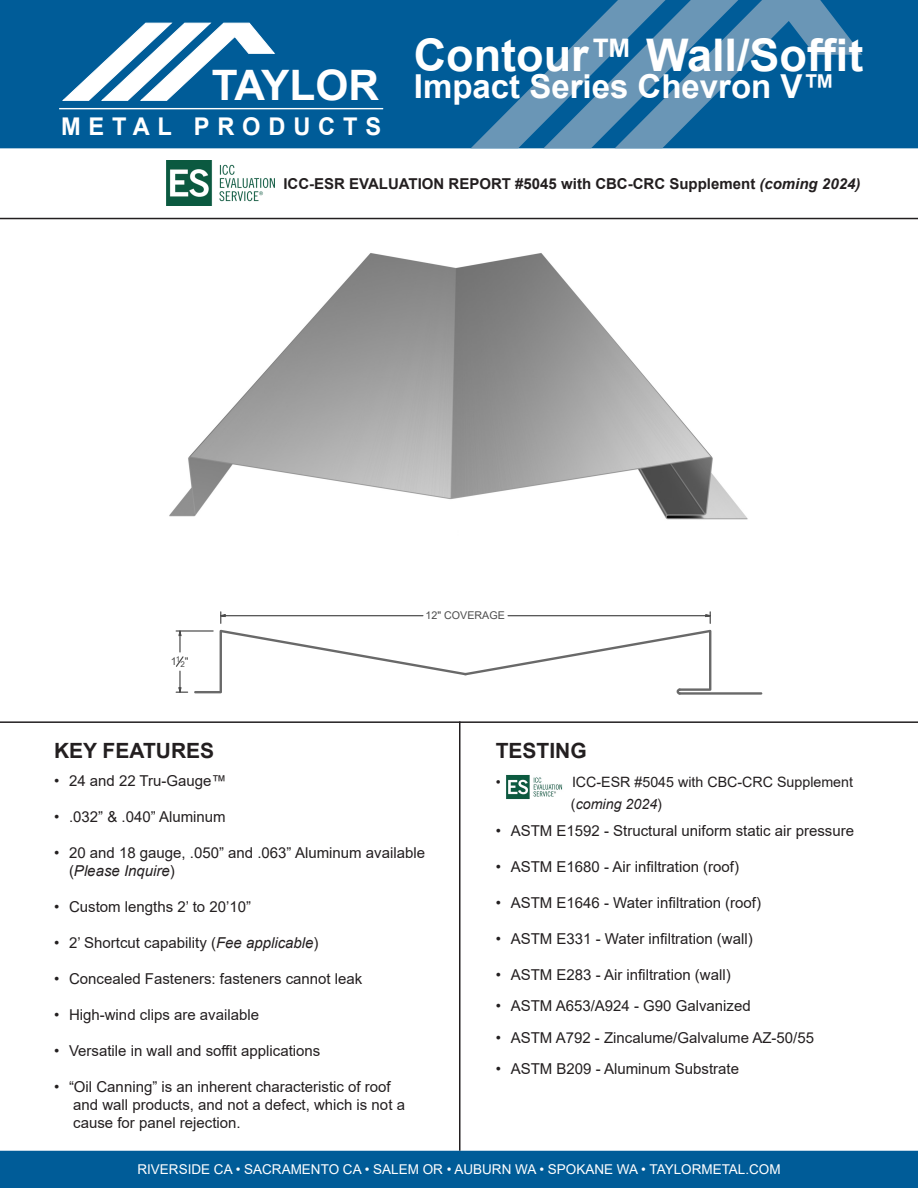
<style>
.page{position:relative;width:918px;height:1188px;background:#fff}
.page>*{position:absolute;margin:0;border:0;box-sizing:border-box;transform-origin:0 0}
.t1{font:700 45px "Arial";color:#fff}
.t2{font:700 42px "Arial";color:#fff}
.t3{font:700 33px "Arial";color:#fff}
.t4{font:700 24.45px "Arial";letter-spacing:.33em;color:#fff}
.t5{font:700 21px "Arial";color:#231f20}
.t6{font:15px/18px "Arial";color:#231f20}
.t7{font:700 15px "Arial";color:#231f20}
.t8{font:14.25px/21.6px "Arial";color:#231f20}
.t9{font:13.5px "Arial";color:#fff}
.t10{font:10.65px "Arial";color:#4c4c4c}
.t11{font:7.95px "Arial";color:#4c4c4c}
.s1{font-style:italic}
</style>
<div class="page">
<div style="left:0;top:0;width:918px;height:148px;background:#005c98"></div>
<svg style="left:471px;top:0;width:391px;height:148px;background:#2a73a4"></svg>
<svg style="left:62px;top:23px;width:213px;height:78px"></svg>
<hr style="left:59px;top:108px;width:324px;height:1px;background:#fff">
<div style="left:0;top:1151px;width:918px;height:37px;background:#005c98"></div>
<hr style="left:680px;top:692px;width:81px;height:3px;background:#696969">
<svg style="left:175px;top:612px;width:542px;height:83px"></svg>
<img style="left:169px;top:253px;width:579px;height:267px">
<hr style="left:0;top:721px;width:918px;height:2px;background:#231f20">
<hr style="left:459px;top:721px;width:1px;height:430px;background:#231f20">
<img style="left:166px;top:161px;width:109px;height:45px">
<hr style="left:0;top:218px;width:918px;height:1px;background:#231f20">
<img style="left:506px;top:774px;width:57px;height:26px">
<h2 class="t2" style="left:212px;top:58px;width:169px">TAYLOR</h2>
<h3 class="t4" style="left:61px;top:110px;width:321px">METAL PRODUCTS</h3>
<p class="t1" style="left:414px;top:23px;width:451px">Contour™ Wall/Soffit</p>
<p class="t3" style="left:414px;top:63px;width:423px">Impact Series Chevron V™</p>
<p class="t7" style="left:283px;top:173px;width:579px">ICC-ESR EVALUATION REPORT #5045 with CBC-CRC Supplement <span class="s1">(coming 2024)</span></p>
<p class="t10" style="left:171px;top:654px;width:11px">1<sup>1</sup></p>
<p class="t11" style="left:180px;top:659px;width:10px">2<sup>"</sup></p>
<p class="t5" style="left:54px;top:736px;width:162px">KEY FEATURES</p>
<p class="t10" style="left:426px;top:608px;width:81px">12" COVERAGE</p>
<p class="t5" style="left:496px;top:736px;width:93px">TESTING</p>
<p class="t6" style="left:54px;top:772px;width:174px">• 24 and 22 Tru-Gauge™</p>
<p class="t6" style="left:54px;top:808px;width:173px">• .032” &amp; .040” Aluminum</p>
<p class="t6" style="left:69px;top:844px;width:358px;text-indent:-15px">• 20 and 18 gauge, .050” and .063” Aluminum available (<span class="s1">Please Inquire</span>)</p>
<p class="t6" style="left:54px;top:898px;width:199px">• Custom lengths 2’ to 20’10”</p>
<p class="t6" style="left:54px;top:934px;width:266px">• 2’ Shortcut capability (<span class="s1">Fee applicable</span>)</p>
<p class="t6" style="left:54px;top:970px;width:310px">• Concealed Fasteners: fasteners cannot leak</p>
<p class="t6" style="left:54px;top:1006px;width:207px">• High-wind clips are available</p>
<p class="t6" style="left:54px;top:1042px;width:268px">• Versatile in wall and soffit applications</p>
<p class="t6" style="left:73px;top:1078px;width:333px;text-indent:-19px">• “Oil Canning” is an inherent characteristic of roof and wall products, and not a defect, which is not a cause for panel rejection.</p>
<p class="t8" style="left:496px;top:771px;width:6px">•</p>
<p class="t8" style="left:571px;top:771px;width:284px">ICC-ESR #5045 with CBC-CRC Supplement (<span class="s1">coming 2024</span>)</p>
<p class="t6" style="left:496px;top:821px;width:360px">• ASTM E1592 - Structural uniform static air pressure</p>
<p class="t6" style="left:496px;top:857px;width:245px">• ASTM E1680 - Air infiltration (roof)</p>
<p class="t6" style="left:496px;top:893px;width:267px">• ASTM E1646 - Water infiltration (roof)</p>
<p class="t6" style="left:496px;top:929px;width:258px">• ASTM E331 - Water infiltration (wall)</p>
<p class="t6" style="left:496px;top:965px;width:237px">• ASTM E283 - Air infiltration (wall)</p>
<p class="t6" style="left:496px;top:997px;width:257px">• ASTM A653/A924 - G90 Galvanized</p>
<p class="t6" style="left:496px;top:1028px;width:320px">• ASTM A792 - Zincalume/Galvalume AZ-50/55</p>
<p class="t6" style="left:496px;top:1060px;width:245px">• ASTM B209 - Aluminum Substrate</p>
<p class="t9" style="left:137px;top:1160px;width:645px">RIVERSIDE CA • SACRAMENTO CA • SALEM OR • AUBURN WA • SPOKANE WA • TAYLORMETAL.COM</p>
</div>
